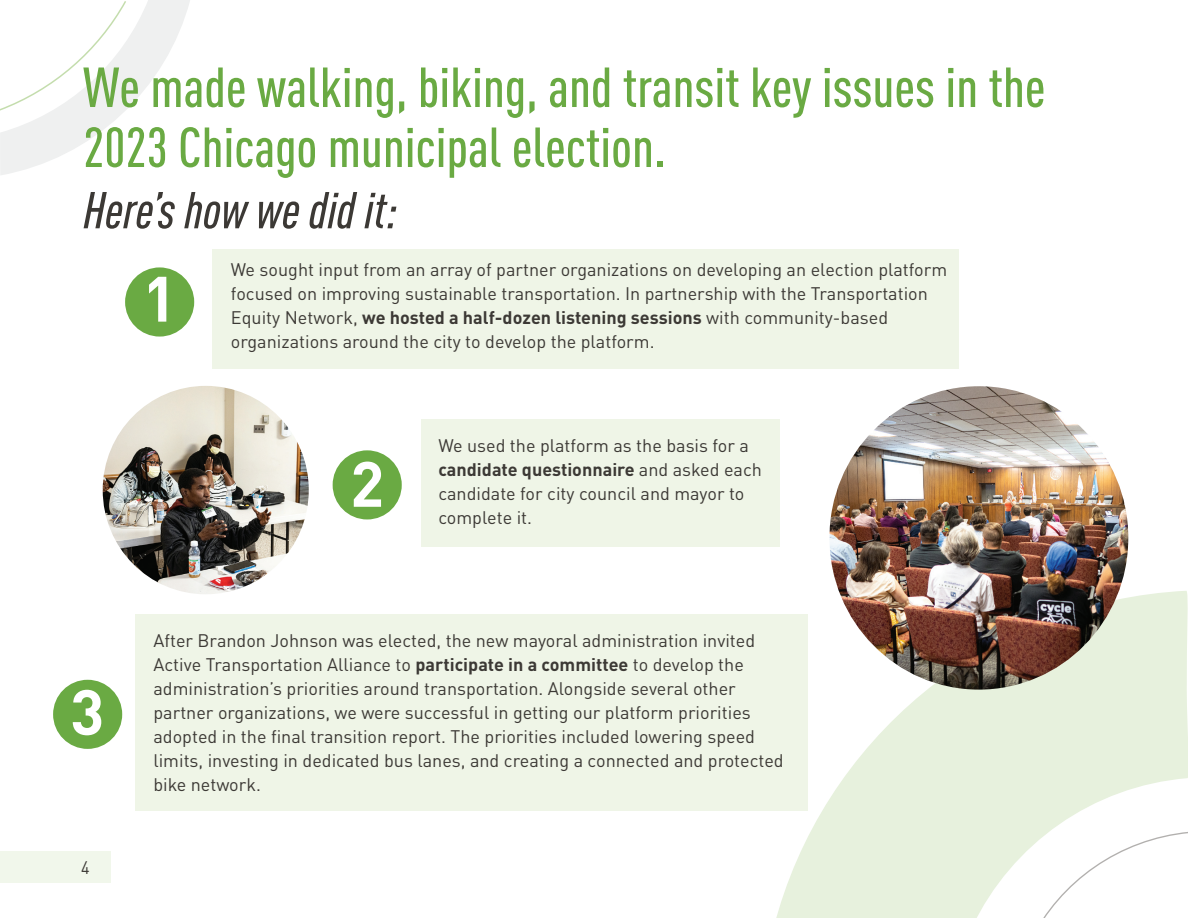
<style>
.page{position:relative;width:1188px;height:918px;background:#fff}
.page>*{position:absolute;margin:0;border:0;box-sizing:border-box;transform-origin:0 0}
.t1{font:700 63px "DIN Pro";color:#fff}
.t2{font:500 condensed 55.5px/60px "DIN Pro";color:#6aaa43}
.t3{font:italic 500 condensed 51px "DIN Pro";color:#3c3935}
.t4{font:18px/24px "DIN Pro";color:#3c3935}
.t5{font:18px "DIN Pro";color:#3c3935;scale:.9 1}
.s1{font-weight:700}
</style>
<div class="page">
<svg style="left:762px;top:591px;width:426px;height:327px;fill:#e7f1dd"></svg>
<svg style="left:1029px;top:831px;width:159px;height:87px"></svg>
<svg style="left:0;top:0;width:190px;height:175px"></svg>
<div style="left:0;top:851px;width:110px;height:32px;background:#f1f7eb"></div>
<div style="left:212px;top:250px;width:747px;height:119px;background:#eff5e7"></div>
<div style="left:135px;top:614px;width:673px;height:196px;background:#eff5e7"></div>
<div style="left:421px;top:420px;width:358px;height:127px;background:#eff5e7"></div>
<div style="left:125px;top:267px;width:69px;height:70px;background:#6aaa43;border-radius:50%"></div>
<div style="left:333px;top:450px;width:69px;height:69px;background:#6aaa43;border-radius:50%"></div>
<div style="left:53px;top:680px;width:69px;height:69px;background:#6aaa43;border-radius:50%"></div>
<img style="left:103px;top:386px;width:206px;height:208px">
<img style="left:829px;top:386px;width:299px;height:304px">
<h2 class="t2" style="left:83px;top:53px;width:964px">We made walking, biking, and transit key issues in the<br>2023 Chicago municipal election.</h2>
<h3 class="t3" style="left:83px;top:173px;width:316px">Here’s how we did it:</h3>
<h1 class="t1" style="left:70px;top:660px;width:36px">3</h1>
<p class="t5" style="left:81px;top:853px;width:11px">4</p>
<h1 class="t1" style="left:143px;top:246px;width:36px">1</h1>
<p class="t4" style="left:231px;top:255px;width:718px">We sought input from an array of partner organizations on developing an election platform focused on improving sustainable transportation. In partnership with the Transportation Equity Network, <span class="s1">we hosted a half-dozen listening sessions</span> with community-based organizations around the city to develop the platform.</p>
<h1 class="t1" style="left:350px;top:432px;width:36px">2</h1>
<p class="t4" style="left:438px;top:431px;width:325px">We used the platform as the basis for a <span class="s1">candidate questionnaire</span> and asked each candidate for city council and mayor to complete it.</p>
<p class="t4" style="left:153px;top:626px;width:632px">After Brandon Johnson was elected, the new mayoral administration invited Active Transportation Alliance to <span class="s1">participate in a committee</span> to develop the administration’s priorities around transportation. Alongside several other partner organizations, we were successful in getting our platform priorities adopted in the final transition report. The priorities included lowering speed limits, investing in dedicated bus lanes, and creating a connected and protected bike network.</p>
</div>
